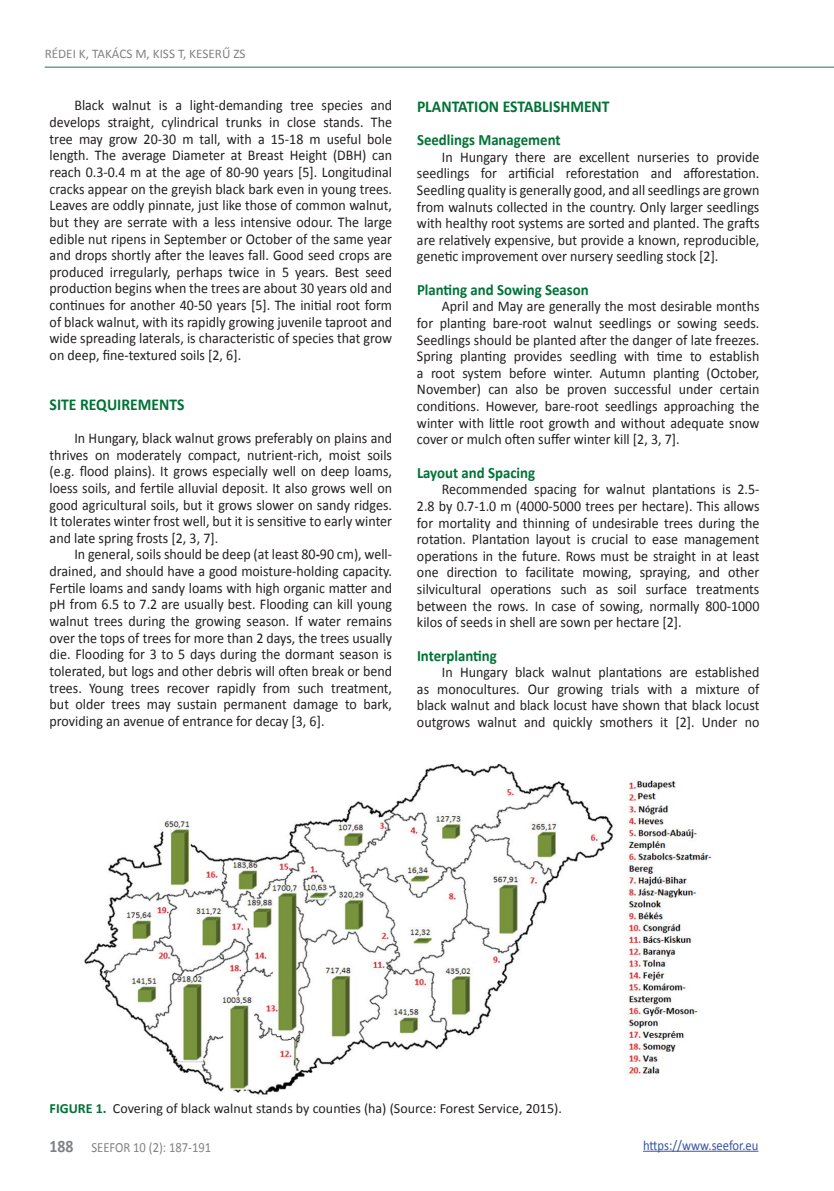
<style>
.page{position:relative;width:834px;height:1191px;background:#fff}
.page>*{position:absolute;margin:0;border:0;box-sizing:border-box;transform-origin:0 0}
.t1{font:700 16.62px "Calibri";color:#007236;scale:.94 1}
.t2{font:700 15.75px "Calibri";color:#007236;scale:.94 1}
.t3{font:14.88px/16.6px "Calibri";color:#231f20;text-align:justify;scale:.94 1}
.t4{font:14px "Calibri";color:#231f20}
.t5{font:14px "Calibri";color:#808285;scale:.9 1}
.t6{font:14px "Calibri";color:#3853a3;scale:.9 1}
.t7{font:13.12px "Calibri";color:#808285}
.s1{font-weight:700}
.s2{font-weight:700;color:#007236}
.s3{font-weight:700;font-size:17.5px}
</style>
<div class="page">
<hr style="left:45px;top:67px;width:788px;height:1px;background:#4f9b70">
<hr style="left:643px;top:1150px;width:115px;height:1px;background:#3853a3">
<img style="left:84px;top:764px;width:628px;height:331px">
<p class="t7" style="left:45px;top:45px;width:202px">RÉDEI K, TAKÁCS M, KISS T, KESERŰ ZS</p>
<p class="t3" style="left:50px;top:96px;width:366px;text-indent:25px">Black walnut is a light-demanding tree species and develops straight, cylindrical trunks in close stands. The tree may grow 20-30 m tall, with a 15-18 m useful bole length. The average Diameter at Breast Height (DBH) can reach 0.3-0.4 m at the age of 80-90 years [5]. Longitudinal cracks appear on the greyish black bark even in young trees.<br>Leaves are oddly pinnate, just like those of common walnut, but they are serrate with a less intensive odour. The large edible nut ripens in September or October of the same year and drops shortly after the leaves fall. Good seed crops are produced irregularly, perhaps twice in 5 years. Best seed production begins when the trees are about 30 years old and continues for another 40-50 years [5]. The initial root form of black walnut, with its rapidly growing juvenile taproot and wide spreading laterals, is characteristic of species that grow on deep, fine-textured soils [2, 6].</p>
<p class="t1" style="left:50px;top:392px;width:126px">SITE REQUIREMENTS</p>
<p class="t3" style="left:50px;top:429px;width:366px;text-indent:25px">In Hungary, black walnut grows preferably on plains and thrives on moderately compact, nutrient-rich, moist soils (e.g. flood plains). It grows especially well on deep loams, loess soils, and fertile alluvial deposit. It also grows well on good agricultural soils, but it grows slower on sandy ridges.<br>It tolerates winter frost well, but it is sensitive to early winter and late spring frosts [2, 3, 7].</p>
<p class="t3" style="left:50px;top:545px;width:366px;text-indent:25px">In general, soils should be deep (at least 80<span class="s1">-</span>90 cm), well&shy;drained, and should have a good moisture-holding capacity.<br>Fertile loams and sandy loams with high organic matter and pH from 6.5 to 7.2 are usually best. Flooding can kill young walnut trees during the growing season. If water remains over the tops of trees for more than 2 days, the trees usually die. Flooding for 3 to 5 days during the dormant season is tolerated, but logs and other debris will often break or bend trees. Young trees recover rapidly from such treatment, but older trees may sustain permanent damage to bark, providing an avenue of entrance for decay [3, 6].</p>
<p class="t1" style="left:417px;top:94px;width:26px">PLANTATION</p>
<p class="t1" style="left:502px;top:94px;width:105px">ESTABLISHMENT</p>
<p class="t2" style="left:417px;top:129px;width:154px">Seedlings Management</p>
<p class="t3" style="left:417px;top:148px;width:366px;text-indent:25px">In Hungary there are excellent nurseries to provide seedlings for artificial reforestation and afforestation.<br>Seedling quality is generally good, and all seedlings are grown from walnuts collected in the country. Only larger seedlings with healthy root systems are sorted and planted. The grafts are relatively expensive, but provide a known, reproducible, genetic improvement over nursery seedling stock [2].</p>
<p class="t2" style="left:417px;top:278px;width:184px">Planting and Sowing Season</p>
<p class="t3" style="left:417px;top:297px;width:366px;text-indent:25px">April and May are generally the most desirable months for planting bare-root walnut seedlings or sowing seeds.<br>Seedlings should be planted after the danger of late freezes.<br>Spring planting provides seedling with time to establish a root system before winter. Autumn planting (October, November) can also be proven successful under certain conditions. However, bare-root seedlings approaching the winter with little root growth and without adequate snow cover or mulch often suffer winter kill [2, 3, 7].</p>
<p class="t2" style="left:417px;top:461px;width:127px">Layout and Spacing</p>
<p class="t3" style="left:417px;top:480px;width:366px;text-indent:25px">Recommended spacing for walnut plantations is 2.5- 2.8 by 0.7-1.0 m (4000-5000 trees per hectare). This allows for mortality and thinning of undesirable trees during the rotation. Plantation layout is crucial to ease management operations in the future. Rows must be straight in at least one direction to facilitate mowing, spraying, and other silvicultural operations such as soil surface treatments between the rows. In case of sowing, normally 800-1000 kilos of seeds in shell are sown per hectare [2].</p>
<p class="t2" style="left:417px;top:644px;width:86px">Interplanting</p>
<p class="t3" style="left:417px;top:663px;width:366px;text-indent:25px">In Hungary black walnut plantations are established as monocultures. Our growing trials with a mixture of black walnut and black locust have shown that black locust outgrows walnut and quickly smothers it [2]. Under no</p>
<p class="t4" style="left:50px;top:1100px;width:513px"><span class="s2">FIGURE 1.</span> Covering of black walnut stands by counties (ha) (Source: Forest Service, 2015).</p>
<p class="t5" style="left:50px;top:1139px;width:181px"><span class="s3">188</span> SEEFOR 10 (2): 187-191</p>
<p class="t6" style="left:643px;top:1136px;width:130px">https://www.seefor.eu</p>
</div>
